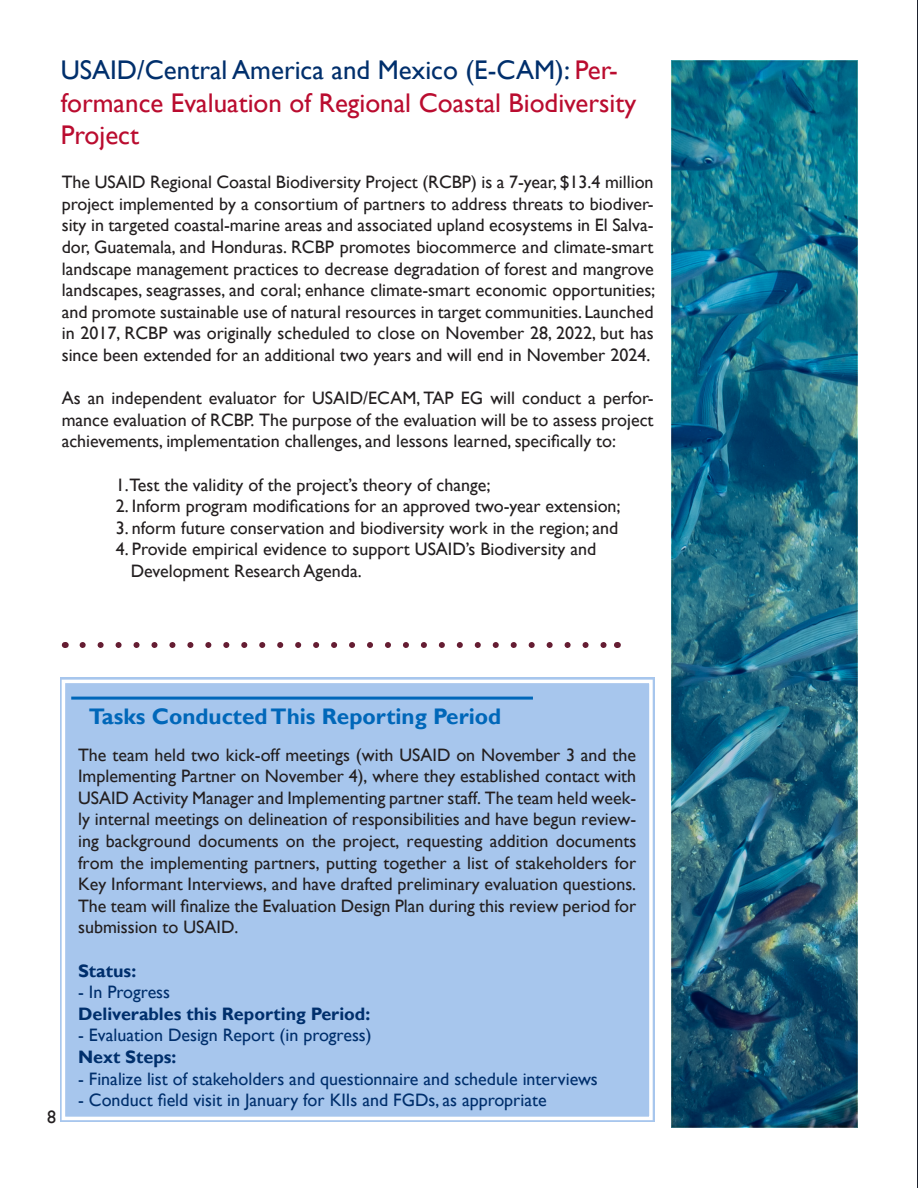
<style>
.page{position:relative;width:918px;height:1188px;background:#fff}
.page>*{position:absolute;margin:0;border:0;box-sizing:border-box;transform-origin:0 0}
.t1{font:27px/32.4px "Gill Sans";color:#ba0c2f}
.t2{font:700 22.5px "Gill Sans";color:#0067b9}
.t3{font:18px/21.6px "Gill Sans";color:#231f20;text-align:justify}
.t4{font:18px "Gill Sans";color:#002f6c}
.t5{font:700 18px "Gill Sans";color:#002f6c}
.s1{color:#002f6c}
</style>
<div class="page">
<svg style="left:917px;top:0;width:1px;height:1188px"></svg>
<div style="left:60px;top:677px;width:595px;height:445px;background:#a7c6ed"></div>
<div style="left:62px;top:680px;width:591px;height:440px;border:3px solid #fff"></div>
<hr style="left:71px;top:697px;width:462px;height:3px;background:#0067b9">
<img style="left:672px;top:61px;width:185px;height:1066px">
<svg style="left:83px;top:642px;width:524px;height:6px"></svg>
<p class="t1" style="left:61px;top:55px;width:577px"><span class="s1">USAID/Central America and Mexico (E-CAM):</span> Per&shy;formance Evaluation of Regional Coastal Biodiversity<br>Project</p>
<p class="t3" style="left:62px;top:172px;width:595px">The USAID Regional Coastal Biodiversity Project (RCBP) is a 7-year, $13.4 million project implemented by a consortium of partners to address threats to biodiver&shy;sity in targeted coastal-marine areas and associated upland ecosystems in El Salva&shy;dor, Guatemala, and Honduras. RCBP promotes biocommerce and climate-smart landscape management practices to decrease degradation of forest and mangrove landscapes, seagrasses, and coral; enhance climate-smart economic opportunities; and promote sustainable use of natural resources in target communities. Launched in 2017, RCBP was originally scheduled to close on November 28, 2022, but has since been extended for an additional two years and will end in November 2024.</p>
<p class="t3" style="left:62px;top:388px;width:593px">As an independent evaluator for USAID/ECAM, TAP EG will conduct a perfor&shy;mance evaluation of RCBP. The purpose of the evaluation will be to assess project achievements, implementation challenges, and lessons learned, specifically to:</p>
<p class="t3" style="left:116px;top:474px;width:376px">1.Test the validity of the project’s theory of change;</p>
<p class="t3" style="left:116px;top:496px;width:506px">2. Inform program modifications for an approved two-year extension;</p>
<p class="t3" style="left:116px;top:517px;width:504px">3. nform future conservation and biodiversity work in the region; and</p>
<p class="t3" style="left:116px;top:539px;width:482px">4. Provide empirical evidence to support USAID’s Biodiversity and</p>
<p class="t3" style="left:131px;top:560px;width:232px">Development Research Agenda.</p>
<p class="t3" style="left:47px;top:1107px;width:10px">8</p>
<p class="t2" style="left:89px;top:703px;width:414px">Tasks Conducted This Reporting Period</p>
<p class="t3" style="left:78px;top:744px;width:560px">The team held two kick-off meetings (with USAID on November 3 and the Implementing Partner on November 4), where they established contact with USAID Activity Manager and Implementing partner staff. The team held week&shy;ly internal meetings on delineation of responsibilities and have begun review&shy;ing background documents on the project, requesting addition documents from the implementing partners, putting together a list of stakeholders for Key Informant Interviews, and have drafted preliminary evaluation questions.<br>The team will finalize the Evaluation Design Plan during this review period for submission to USAID.</p>
<p class="t5" style="left:78px;top:960px;width:60px">Status:</p>
<p class="t4" style="left:78px;top:982px;width:94px">- In Progress</p>
<p class="t5" style="left:78px;top:1003px;width:294px">Deliverables this Reporting Period:</p>
<p class="t4" style="left:78px;top:1025px;width:295px">- Evaluation Design Report (in progress)</p>
<p class="t5" style="left:78px;top:1046px;width:100px">Next Steps:</p>
<p class="t4" style="left:78px;top:1068px;width:521px">- Finalize list of stakeholders and questionnaire and schedule interviews</p>
<p class="t4" style="left:78px;top:1090px;width:470px">- Conduct field visit in January for KIIs and FGDs, as appropriate</p>
</div>
